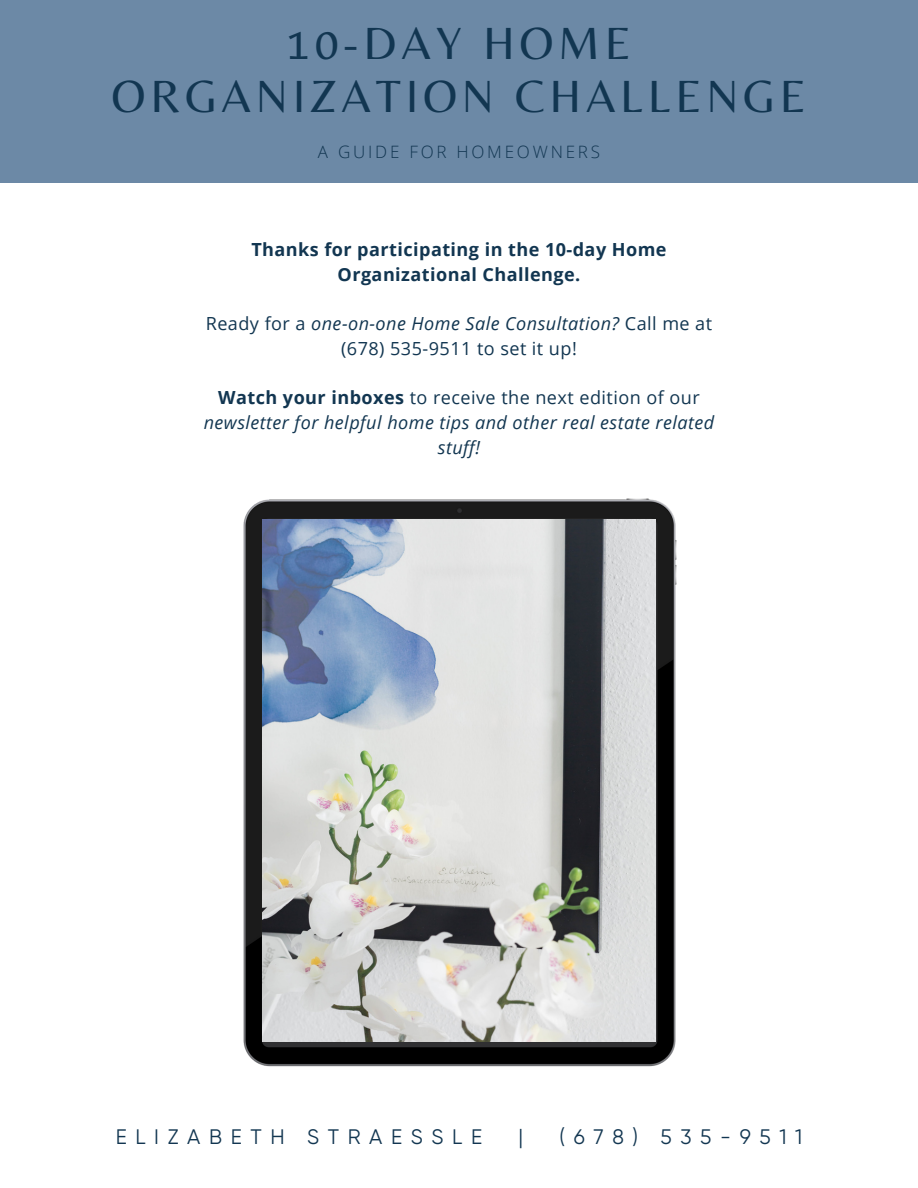
<style>
.page{position:relative;width:918px;height:1188px;background:#fff}
.page>*{position:absolute;margin:0;border:0;box-sizing:border-box;transform-origin:0 0}
.t1{font:46.95px/52.8px "Belleza";letter-spacing:.1em;color:#123651;text-align:center}
.t2{font:21px "Gilroy";letter-spacing:.41em;color:#123651}
.t3{font:italic 18px/24.8px "Open Sans";letter-spacing:.025em;color:#123651;text-align:center}
.t4{font:18px/24.8px "Open Sans";letter-spacing:.025em;color:#123651;text-align:center}
.t5{font:700 18px/24.8px "Open Sans";letter-spacing:.025em;color:#123651;text-align:center}
.t6{font:300 17.1px "Open Sans";letter-spacing:.16em;color:#123651}
.s1{font-style:italic}
.s2{font-weight:700;font-style:normal}
.s3{font-style:normal}
</style>
<div class="page">
<img style="left:243px;top:498px;width:434px;height:569px">
<img style="left:262px;top:520px;width:394px;height:522px">
<div style="left:0;top:0;width:918px;height:183px;background:#6c89a6"></div>
<p class="t1" style="left:112px;top:16px;width:696px">10-DAY HOME<br>ORGANIZATION CHALLENGE</p>
<p class="t6" style="left:318px;top:140px;width:284px">A GUIDE FOR HOMEOWNERS</p>
<p class="t5" style="left:251px;top:237px;width:417px">Thanks for participating in the 10-day Home<br>Organizational Challenge.</p>
<p class="t4" style="left:206px;top:311px;width:508px">Ready for a <span class="s1">one-on-one Home Sale Consultation?</span> Call me at (678) 535-9511 to set it up!</p>
<p class="t3" style="left:204px;top:385px;width:512px"><span class="s2">Watch your inboxes</span> <span class="s3">to receive the next edition of our </span>newsletter for helpful home tips and other real estate related stuff!</p>
<p class="t2" style="left:116px;top:1125px;width:368px">ELIZABETH STRAESSLE</p>
<p class="t2" style="left:519px;top:1125px;width:6px">|</p>
<p class="t2" style="left:560px;top:1125px;width:244px">(678) 535-9511</p>
</div>
